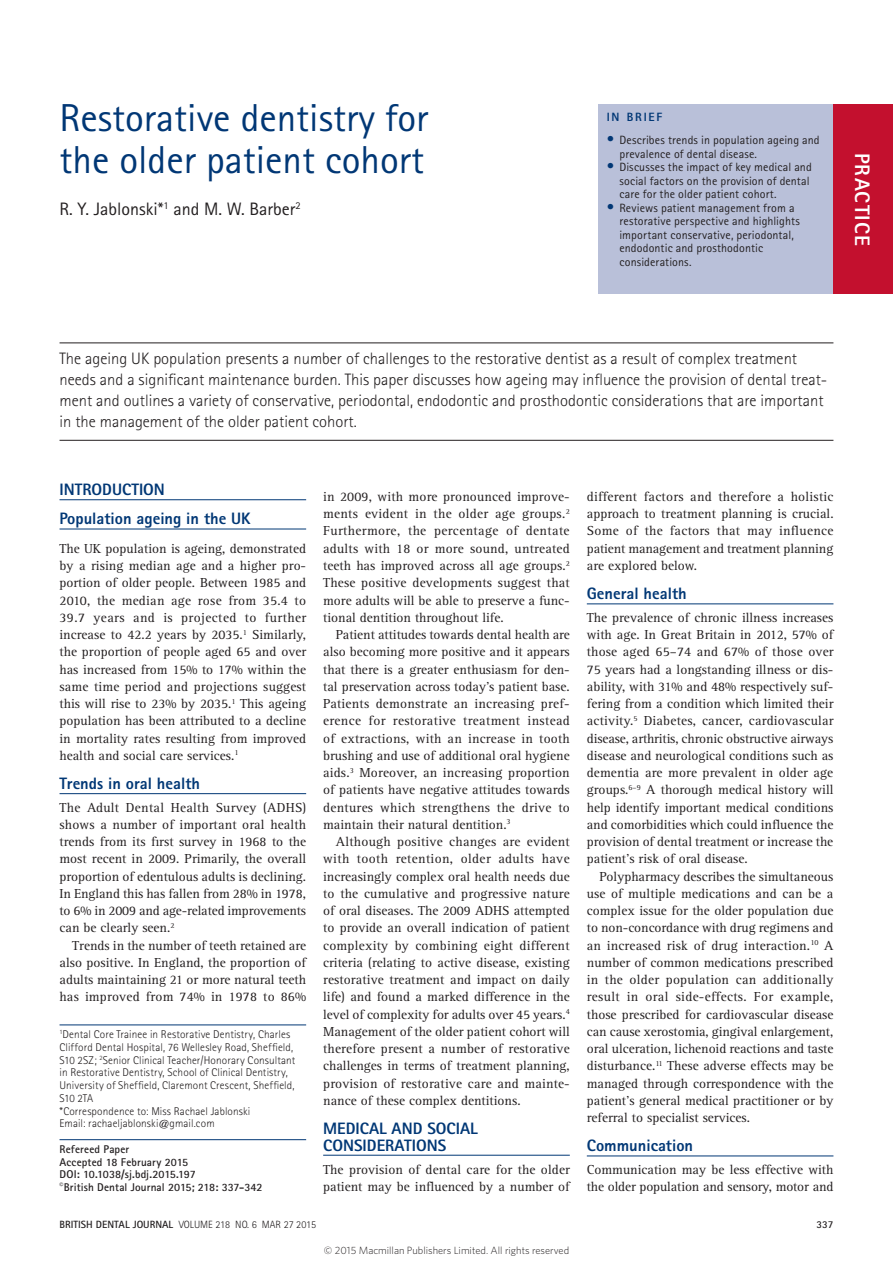
<style>
.page{position:relative;width:893px;height:1263px;background:#fff}
.page>*{position:absolute;margin:0;border:0;box-sizing:border-box;transform-origin:0 0}
.head{font:39px/42px "Rotis Sans Serif Std";color:#013775}
.t1{font:800 21px "Rotis Sans Serif Std";letter-spacing:.055em;color:#fff}
.author{font:18px "Rotis Sans Serif Std";color:#231f20}
.abstract{font:300 16.5px/21px "Rotis Sans Serif Std";color:#231f20}
.crosshead_2{font:800 16.5px "Rotis Sans Serif Std";color:#013775}
.crosshead_1{font:800 16.5px/16.5px "Rotis Sans Serif Std";color:#013775}
.body{font:13.5px/17.2px "Rotis Serif Std";color:#231f20;text-align:justify}
.body_fullout{font:13.5px/17.2px "Rotis Serif Std";color:#231f20;text-align:justify}
.in_brief{font:12px/13.5px "Rotis Sans Serif Std";letter-spacing:.01em;color:#231f20}
.t2{font:800 12px "Rotis Sans Serif Std";letter-spacing:.15em;color:#013775}
.author_biog{font:300 11.25px/12.8px "Rotis Sans Serif Std";letter-spacing:.01em;color:#231f20}
.article_details{font:700 11.25px/12.8px "Rotis Sans Serif Std";letter-spacing:.01em;color:#231f20}
.t3{font:300 10.5px "Whitney";color:#231f20}
.t4{font:300 10.5px "Rotis Sans Serif Std";color:#231f20}
.t5{font:700 10.5px "Rotis Sans Serif Std";color:#231f20}
.s1{font-size:15px;color:#013775}
.s2{font-weight:700}
</style>
<div class="page">
<hr style="left:323px;top:1155px;width:247px;height:1px;background:#013775">
<hr style="left:60px;top:499px;width:246px;height:1px;background:#013775">
<hr style="left:60px;top:529px;width:246px;height:1px;background:#013775">
<hr style="left:60px;top:793px;width:246px;height:1px;background:#013775">
<hr style="left:60px;top:343px;width:773px;height:1px;background:#231f20">
<hr style="left:60px;top:440px;width:773px;height:1px;background:#231f20">
<hr style="left:587px;top:603px;width:246px;height:1px;background:#013775">
<hr style="left:587px;top:1155px;width:246px;height:1px;background:#013775">
<hr style="left:60px;top:1024px;width:246px;height:1px;background:#013775">
<hr style="left:60px;top:1139px;width:246px;height:1px;background:#013775">
<div style="left:598px;top:104px;width:295px;height:190px;background:#b9c0d9"></div>
<div style="left:833px;top:104px;width:60px;height:190px;background:#c3102e"></div>
<p class="head" style="left:60px;top:97px;width:370px">Restorative dentistry for the older patient cohort</p>
<p class="author" style="left:60px;top:199px;width:243px">R. Y. Jablonski*<sup>1</sup> and M. W. Barber<sup>2</sup></p>
<p class="t2" style="left:607px;top:109px;width:57px">IN BRIEF</p>
<p class="in_brief" style="left:619px;top:133px;width:202px;text-indent:-13px"><span class="s1">•</span> Describes trends in population ageing and prevalence of dental disease.</p>
<p class="in_brief" style="left:619px;top:160px;width:194px;text-indent:-13px"><span class="s1">•</span> Discusses the impact of key medical and social factors on the provision of dental care for the older patient cohort.</p>
<p class="in_brief" style="left:619px;top:201px;width:182px;text-indent:-13px"><span class="s1">•</span> Reviews patient management from a restorative perspective and highlights important conservative, periodontal, endodontic and prosthodontic considerations.</p>
<p class="t1" style="left:876px;top:153px;width:95px;rotate:90deg">PRACTICE</p>
<p class="abstract" style="left:60px;top:348px;width:769px">The ageing UK population presents a number of challenges to the restorative dentist as a result of complex treatment needs and a significant maintenance burden. This paper discusses how ageing may influence the provision of dental treat&shy;ment and outlines a variety of conservative, periodontal, endodontic and prosthodontic considerations that are important in the management of the older patient cohort.</p>
<p class="crosshead_1" style="left:60px;top:481px;width:107px">INTRODUCTION</p>
<p class="crosshead_2" style="left:60px;top:508px;width:193px">Population ageing in the UK</p>
<p class="body_fullout" style="left:60px;top:540px;width:248px">The UK population is ageing, demonstrated by a rising median age and a higher pro&shy;portion of older people. Between 1985 and 2010, the median age rose from 35.4 to 39.7 years and is projected to further increase to 42.2 years by 2035.<sup>1</sup> Similarly, the proportion of people aged 65 and over has increased from 15% to 17% within the same time period and projections suggest this will rise to 23% by 2035.<sup>1</sup> This ageing population has been attributed to a decline in mortality rates resulting from improved health and social care services.<sup>1</sup></p>
<p class="crosshead_2" style="left:60px;top:773px;width:142px">Trends in oral health</p>
<p class="body_fullout" style="left:60px;top:799px;width:248px">The Adult Dental Health Survey (ADHS) shows a number of important oral health trends from its first survey in 1968 to the most recent in 2009. Primarily, the overall proportion of edentulous adults is declining.<br>In England this has fallen from 28% in 1978, to 6% in 2009 and age-related improvements can be clearly seen.<sup>2</sup></p>
<p class="body" style="left:60px;top:937px;width:248px;text-indent:13px">Trends in the number of teeth retained are also positive. In England, the proportion of adults maintaining 21 or more natural teeth has improved from 74% in 1978 to 86%</p>
<p class="author_biog" style="left:60px;top:1028px;width:237px"><sup>1</sup>Dental Core Trainee in Restorative Dentistry, Charles Clifford Dental Hospital, 76 Wellesley Road, Sheffield, S10 2SZ; <sup>2</sup>Senior Clinical Teacher/Honorary Consultant in Restorative Dentistry, School of Clinical Dentistry, University of Sheffield, Claremont Crescent, Sheffield, S10 2TA<br>*Correspondence to: Miss Rachael Jablonski<br>Email: rachaeljablonski@gmail.com</p>
<p class="article_details" style="left:60px;top:1142px;width:205px">Refereed Paper<br>Accepted 18 February 2015<br>DOI: 10.1038/sj.bdj.2015.197<br><sup>©</sup>British Dental Journal 2015; 218: 337-342</p>
<p class="body" style="left:323px;top:488px;width:248px">in 2009, with more pronounced improve&shy;ments evident in the older age groups.<sup>2<br></sup>Furthermore, the percentage of dentate adults with 18 or more sound, untreated teeth has improved across all age groups.<sup>2<br></sup>These positive developments suggest that more adults will be able to preserve a func&shy;tional dentition throughout life.</p>
<p class="body" style="left:323px;top:626px;width:248px;text-indent:13px">Patient attitudes towards dental health are also becoming more positive and it appears that there is a greater enthusiasm for den&shy;tal preservation across today’s patient base.<br>Patients demonstrate an increasing pref&shy;erence for restorative treatment instead of extractions, with an increase in tooth brushing and use of additional oral hygiene aids.<sup>3</sup> Moreover, an increasing proportion of patients have negative attitudes towards dentures which strengthens the drive to maintain their natural dentition.<sup>3</sup></p>
<p class="body" style="left:323px;top:833px;width:248px;text-indent:13px">Although positive changes are evident with tooth retention, older adults have increasingly complex oral health needs due to the cumulative and progressive nature of oral diseases. The 2009 ADHS attempted to provide an overall indication of patient complexity by combining eight different criteria (relating to active disease, existing restorative treatment and impact on daily life) and found a marked difference in the level of complexity for adults over 45 years.<sup>4<br></sup>Management of the older patient cohort will therefore present a number of restorative challenges in terms of treatment planning, provision of restorative care and mainte&shy;nance of these complex dentitions.</p>
<p class="crosshead_1" style="left:323px;top:1120px;width:156px">MEDICAL AND SOCIAL<br>CONSIDERATIONS</p>
<p class="body_fullout" style="left:323px;top:1161px;width:248px">The provision of dental care for the older patient may be influenced by a number of</p>
<p class="body_fullout" style="left:587px;top:488px;width:248px">different factors and therefore a holistic approach to treatment planning is crucial.<br>Some of the factors that may influence patient management and treatment planning are explored below.</p>
<p class="crosshead_2" style="left:587px;top:583px;width:101px">General health</p>
<p class="body_fullout" style="left:587px;top:609px;width:248px">The prevalence of chronic illness increases with age. In Great Britain in 2012, 57% of those aged 65–74 and 67% of those over 75 years had a longstanding illness or dis&shy;ability, with 31% and 48% respectively suf&shy;fering from a condition which limited their activity.<sup>5</sup> Diabetes, cancer, cardiovascular disease, arthritis, chronic obstructive airways disease and neurological conditions such as dementia are more prevalent in older age groups.<sup>6–9</sup> A thorough medical history will help identify important medical conditions and comorbidities which could influence the provision of dental treatment or increase the patient’s risk of oral disease.</p>
<p class="body" style="left:587px;top:868px;width:248px;text-indent:13px">Polypharmacy describes the simultaneous use of multiple medications and can be a complex issue for the older population due to non-concordance with drug regimens and an increased risk of drug interaction.<sup>10</sup> A number of common medications prescribed in the older population can additionally result in oral side-effects. For example, those prescribed for cardiovascular disease can cause xerostomia, gingival enlargement, oral ulceration, lichenoid reactions and taste disturbance.<sup>11</sup> These adverse effects may be managed through correspondence with the patient’s general medical practitioner or by referral to specialist services.</p>
<p class="crosshead_2" style="left:587px;top:1135px;width:108px">Communication</p>
<p class="body_fullout" style="left:587px;top:1161px;width:248px">Communication may be less effective with the older population and sensory, motor and</p>
<p class="t4" style="left:60px;top:1218px;width:258px"><span class="s2">BRITISH DENTAL JOURNAL</span> VOLUME 218 NO. 6 MAR 27 2015</p>
<p class="t5" style="left:816px;top:1217px;width:18px">337</p>
<p class="t3" style="left:324px;top:1243px;width:247px">© 2015 Macmillan Publishers Limited. All rights reserved</p>
</div>
